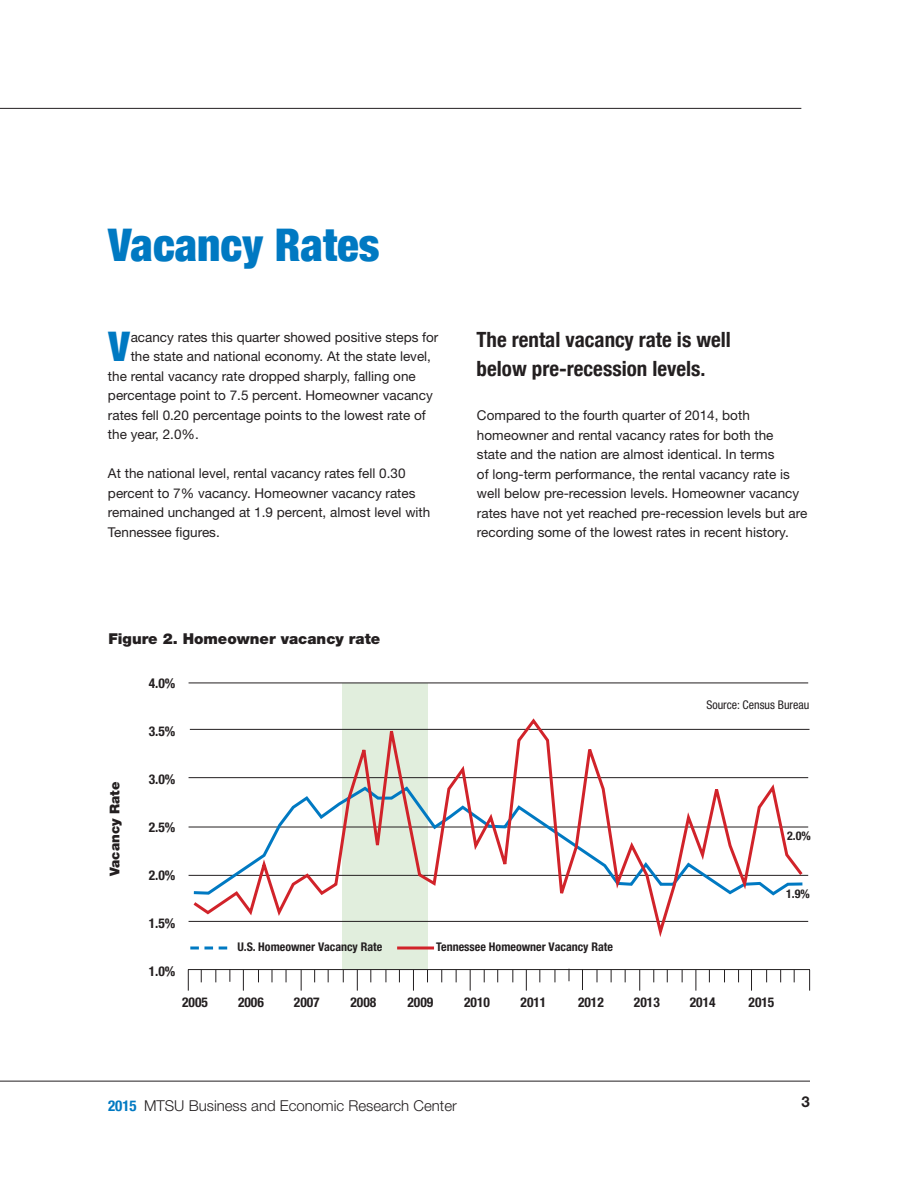
<style>
.page{position:relative;width:918px;height:1188px;background:#fff}
.page>*{position:absolute;margin:0;border:0;box-sizing:border-box;transform-origin:0 0}
.t1{font:900 condensed 45px "Helvetica Neue";color:#0079c2}
.t2{font:900 condensed 40.8px "Helvetica Neue";color:#0079c2}
.t3{font:700 condensed 21px/28.5px "Helvetica Neue";color:#231f20}
.t4{font:300 15px "Helvetica Neue LT Std";color:#231f20}
.t5{font:900 15px "Helvetica Neue LT Std";color:#231f20}
.t6{font:700 15px "Helvetica Neue LT Std";color:#231f20}
.t7{font:13.5px/19.5px "Helvetica Neue LT Std";color:#231f20}
.t8{font:700 condensed 13.5px "Helvetica Neue LT Std";color:#231f20}
.t9{font:900 13.5px "Helvetica Neue LT Std";color:#231f20}
.t10{font:700 condensed 12px "Helvetica Neue LT Std";color:#231f20}
.t11{font:condensed 12px "Helvetica Neue LT Std";color:#231f20}
.s1{font-family:"Helvetica Neue";font-weight:700;font-stretch:condensed;color:#0079c2}
</style>
<div class="page">
<div style="left:342px;top:683px;width:86px;height:286px;background:#e1eedd"></div>
<hr style="left:0;top:1081px;width:810px;height:1px;background:#231f20">
<hr style="left:0;top:108px;width:801px;height:1px;background:#231f20">
<hr style="left:188px;top:969px;width:622px;height:1px;background:#231f20">
<svg style="left:301px;top:970px;width:1px;height:21px"></svg>
<svg style="left:328px;top:970px;width:1px;height:12px"></svg>
<svg style="left:343px;top:970px;width:1px;height:12px"></svg>
<svg style="left:370px;top:970px;width:1px;height:12px"></svg>
<svg style="left:357px;top:970px;width:1px;height:21px"></svg>
<svg style="left:188px;top:970px;width:1px;height:21px"></svg>
<svg style="left:399px;top:970px;width:1px;height:12px"></svg>
<svg style="left:215px;top:970px;width:1px;height:12px"></svg>
<svg style="left:386px;top:970px;width:1px;height:12px"></svg>
<svg style="left:201px;top:970px;width:1px;height:12px"></svg>
<svg style="left:441px;top:970px;width:1px;height:12px"></svg>
<svg style="left:427px;top:970px;width:1px;height:12px"></svg>
<svg style="left:230px;top:970px;width:1px;height:12px"></svg>
<svg style="left:456px;top:970px;width:1px;height:12px"></svg>
<svg style="left:258px;top:970px;width:1px;height:12px"></svg>
<svg style="left:272px;top:970px;width:1px;height:12px"></svg>
<svg style="left:484px;top:970px;width:1px;height:12px"></svg>
<svg style="left:286px;top:970px;width:1px;height:12px"></svg>
<svg style="left:413px;top:970px;width:1px;height:21px"></svg>
<svg style="left:243px;top:970px;width:1px;height:21px"></svg>
<svg style="left:470px;top:970px;width:1px;height:21px"></svg>
<svg style="left:497px;top:970px;width:1px;height:12px"></svg>
<svg style="left:314px;top:970px;width:1px;height:12px"></svg>
<svg style="left:512px;top:970px;width:1px;height:12px"></svg>
<svg style="left:526px;top:970px;width:1px;height:21px"></svg>
<svg style="left:539px;top:970px;width:1px;height:12px"></svg>
<svg style="left:555px;top:970px;width:1px;height:12px"></svg>
<svg style="left:597px;top:970px;width:1px;height:12px"></svg>
<svg style="left:582px;top:970px;width:1px;height:20px"></svg>
<svg style="left:625px;top:970px;width:1px;height:12px"></svg>
<svg style="left:611px;top:970px;width:1px;height:12px"></svg>
<svg style="left:653px;top:970px;width:1px;height:12px"></svg>
<svg style="left:667px;top:970px;width:1px;height:12px"></svg>
<svg style="left:639px;top:970px;width:1px;height:21px"></svg>
<svg style="left:696px;top:970px;width:1px;height:21px"></svg>
<svg style="left:709px;top:970px;width:1px;height:12px"></svg>
<svg style="left:682px;top:970px;width:1px;height:12px"></svg>
<svg style="left:724px;top:970px;width:1px;height:12px"></svg>
<svg style="left:738px;top:970px;width:1px;height:12px"></svg>
<svg style="left:766px;top:970px;width:1px;height:12px"></svg>
<svg style="left:794px;top:970px;width:1px;height:12px"></svg>
<svg style="left:780px;top:970px;width:1px;height:12px"></svg>
<svg style="left:751px;top:970px;width:1px;height:21px"></svg>
<svg style="left:809px;top:970px;width:1px;height:21px"></svg>
<hr style="left:189px;top:683px;width:619px;height:1px;background:#231f20">
<hr style="left:190px;top:729px;width:620px;height:1px;background:#231f20">
<hr style="left:189px;top:777px;width:619px;height:1px;background:#231f20">
<hr style="left:189px;top:827px;width:619px;height:1px;background:#231f20">
<hr style="left:189px;top:875px;width:619px;height:1px;background:#231f20">
<hr style="left:189px;top:921px;width:619px;height:1px;background:#231f20">
<svg style="left:190px;top:946px;width:37px;height:3px"></svg>
<hr style="left:397px;top:946px;width:37px;height:3px;background:#d1232a">
<svg style="left:190px;top:718px;width:616px;height:219px"></svg>
<h1 class="t1" style="left:108px;top:208px;width:273px">Vacancy Rates</h1>
<h2 class="t2" style="left:108px;top:313px;width:23px">V</h2>
<p class="t7" style="left:131px;top:327px;width:309px">acancy rates this quarter showed positive steps for</p>
<p class="t7" style="left:131px;top:347px;width:302px">the state and national economy. At the state level,</p>
<p class="t7" style="left:108px;top:366px;width:309px">the rental vacancy rate dropped sharply, falling one</p>
<p class="t7" style="left:108px;top:386px;width:326px">percentage point to 7.5 percent. Homeowner vacancy</p>
<p class="t7" style="left:108px;top:405px;width:319px">rates fell 0.20 percentage points to the lowest rate of</p>
<p class="t7" style="left:108px;top:425px;width:92px">the year, 2.0%.</p>
<p class="t7" style="left:108px;top:464px;width:324px">At the national level, rental vacancy rates fell 0.30 percent to 7% vacancy. Homeowner vacancy rates remained unchanged at 1.9 percent, almost level with Tennessee figures.</p>
<p class="t5" style="left:108px;top:629px;width:273px">Figure 2. Homeowner vacancy rate</p>
<p class="t8" style="left:149px;top:675px;width:28px">4.0%</p>
<p class="t9" style="left:107px;top:876px;width:96px;rotate:-90deg">Vacancy Rate</p>
<p class="t8" style="left:149px;top:723px;width:28px">3.5%</p>
<p class="t8" style="left:149px;top:771px;width:28px">3.0%</p>
<p class="t8" style="left:149px;top:819px;width:28px">2.5%</p>
<p class="t8" style="left:149px;top:867px;width:28px">2.0%</p>
<p class="t8" style="left:149px;top:915px;width:28px">1.5%</p>
<h3 class="t3" style="left:477px;top:324px;width:256px">The rental vacancy rate is well below pre-recession levels.</h3>
<p class="t7" style="left:477px;top:405px;width:332px">Compared to the fourth quarter of 2014, both homeowner and rental vacancy rates for both the<br>state and the nation are almost identical. In terms<br>of long-term performance, the rental vacancy rate is well below pre-recession levels. Homeowner vacancy rates have not yet reached pre-recession levels but are recording some of the lowest rates in recent history.</p>
<p class="t11" style="left:706px;top:698px;width:105px">Source: Census Bureau</p>
<p class="t10" style="left:787px;top:829px;width:25px">2.0%</p>
<p class="t10" style="left:786px;top:886px;width:25px">1.9%</p>
<p class="t8" style="left:149px;top:963px;width:28px">1.0%</p>
<p class="t10" style="left:237px;top:940px;width:146px">U.S. Homeowner Vacancy Rate</p>
<p class="t10" style="left:436px;top:940px;width:178px">Tennessee Homeowner Vacancy Rate</p>
<p class="t8" style="left:182px;top:994px;width:27px">2005</p>
<p class="t8" style="left:238px;top:994px;width:27px">2006</p>
<p class="t8" style="left:294px;top:994px;width:27px">2007</p>
<p class="t8" style="left:350px;top:994px;width:27px">2008</p>
<p class="t8" style="left:407px;top:994px;width:27px">2009</p>
<p class="t8" style="left:464px;top:994px;width:27px">2010</p>
<p class="t8" style="left:521px;top:994px;width:27px">2011</p>
<p class="t8" style="left:578px;top:994px;width:27px">2012</p>
<p class="t8" style="left:634px;top:994px;width:27px">2013</p>
<p class="t8" style="left:690px;top:994px;width:27px">2014</p>
<p class="t8" style="left:749px;top:994px;width:27px">2015</p>
<p class="t4" style="left:108px;top:1096px;width:350px"><span class="s1">2015</span> MTSU Business and Economic Research Center</p>
<p class="t6" style="left:802px;top:1093px;width:10px">3</p>
</div>
